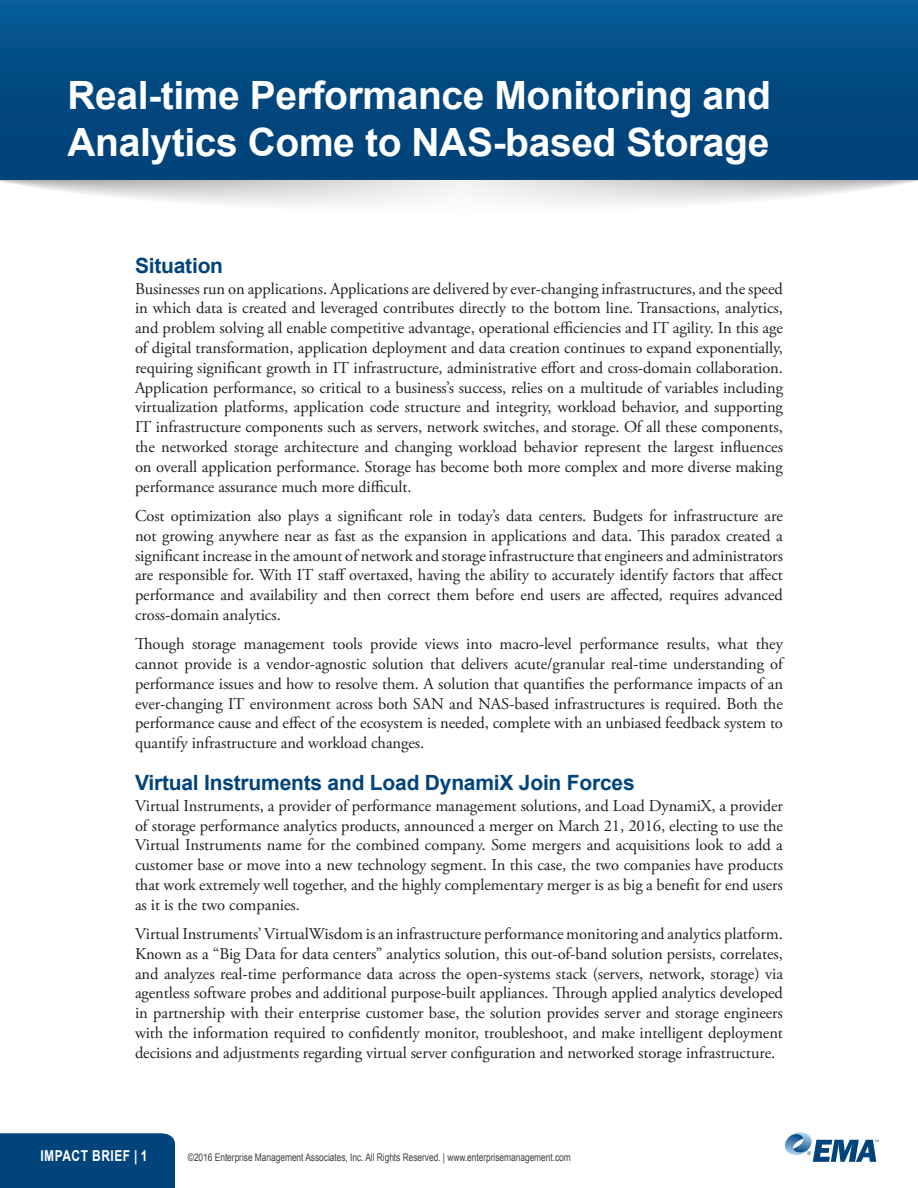
<style>
.page{position:relative;width:918px;height:1188px;background:#fff}
.page>*{position:absolute;margin:0;border:0;box-sizing:border-box;transform-origin:0 0}
.Headline{font:700 39px/46.8px "Arial";letter-spacing:-.01em;color:#fff}
.Heading_1{font:700 21px "Arial";letter-spacing:-.01em;color:#00447b}
.t1{font:16.5px/19.8px "Adobe Garamond Pro";letter-spacing:-.005em;color:#231f20;text-align:justify}
.Page_footer{font:700 15px "Arial";letter-spacing:.04em;color:#fff;scale:.8 1}
.Copyright_info{font:10.5px "Arial";letter-spacing:-.005em;color:#3e3e3f;scale:.8 1}
.s1{font-style:italic}
</style>
<div class="page">
<svg style="left:0;top:179px;width:918px;height:25px"></svg>
<div style="left:0;top:1132px;width:176px;height:56px;background:#00447b"></div>
<svg style="left:784px;top:1132px;width:95px;height:30px"></svg>
<div style="left:0;top:0;width:918px;height:179px;background:linear-gradient(to bottom,#055994,#003e74)"></div>
<p class="Headline" style="left:68px;top:73px;width:705px">Real-time Performance Monitoring and<br>Analytics Come to NAS-based Storage</p>
<p class="Heading_1" style="left:135px;top:251px;width:90px">Situation</p>
<p class="t1" style="left:135px;top:279px;width:650px">Businesses run on applications. Applications are delivered by ever-changing infrastructures, and the speed in which data is created and leveraged contributes directly to the bottom line. Transactions, analytics, and problem solving all enable competitive advantage, operational efficiencies and IT agility. In this age of digital transformation, application deployment and data creation continues to expand exponentially, requiring significant growth in IT infrastructure, administrative effort and cross-domain collaboration.<br>Application performance, so critical to a business’s success, relies on a multitude of variables including virtualization platforms, application code structure and integrity, workload behavior, and supporting IT infrastructure components such as servers, network switches, and storage. Of all these components, the networked storage architecture and changing workload behavior represent the largest influences on overall application performance. Storage has become both more complex and more diverse making performance assurance much more difficult.</p>
<p class="t1" style="left:135px;top:506px;width:650px">Cost optimization also plays a significant role in today’s data centers. Budgets for infrastructure are not growing anywhere near as fast as the expansion in applications and data. This paradox created a significant increase in the amount of network and storage infrastructure that engineers and administrators are responsible for. With IT staff overtaxed, having the ability to accurately identify factors that affect performance and availability and then correct them before end users are affected<span class="s1">,</span> requires advanced cross-domain analytics.</p>
<p class="t1" style="left:135px;top:635px;width:650px">Though storage management tools provide views into macro-level performance results, what they cannot provide is a vendor-agnostic solution that delivers acute/granular real-time understanding of performance issues and how to resolve them. A solution that quantifies the performance impacts of an ever-changing IT environment across both SAN and NAS-based infrastructures is required. Both the performance cause and effect of the ecosystem is needed, complete with an unbiased feedback system to quantify infrastructure and workload changes.</p>
<p class="Heading_1" style="left:135px;top:768px;width:501px">Virtual Instruments and Load DynamiX Join Forces</p>
<p class="t1" style="left:135px;top:796px;width:650px">Virtual Instruments, a provider of performance management solutions, and Load DynamiX, a provider of storage performance analytics products, announced a merger on March 21, 2016, electing to use the Virtual Instruments name for the combined company. Some mergers and acquisitions look to add a customer base or move into a new technology segment. In this case, the two companies have products that work extremely well together, and the highly complementary merger is as big a benefit for end users as it is the two companies.</p>
<p class="t1" style="left:135px;top:924px;width:650px">Virtual Instruments’ VirtualWisdom is an infrastructure performance monitoring and analytics platform.<br>Known as a “Big Data for data centers” analytics solution, this out-of-band solution persists, correlates, and analyzes real-time performance data across the open-systems stack (servers, network, storage) via agentless software probes and additional purpose-built appliances. Through applied analytics developed in partnership with their enterprise customer base, the solution provides server and storage engineers with the information required to confidently monitor, troubleshoot, and make intelligent deployment decisions and adjustments regarding virtual server configuration and networked storage infrastructure.</p>
<p class="Page_footer" style="left:40px;top:1146px;width:135px">IMPACT BRIEF | 1</p>
<p class="Copyright_info" style="left:188px;top:1150px;width:480px">©2016 Enterprise Management Associates, Inc. All Rights Reserved. | www.enterprisemanagement.com</p>
</div>
